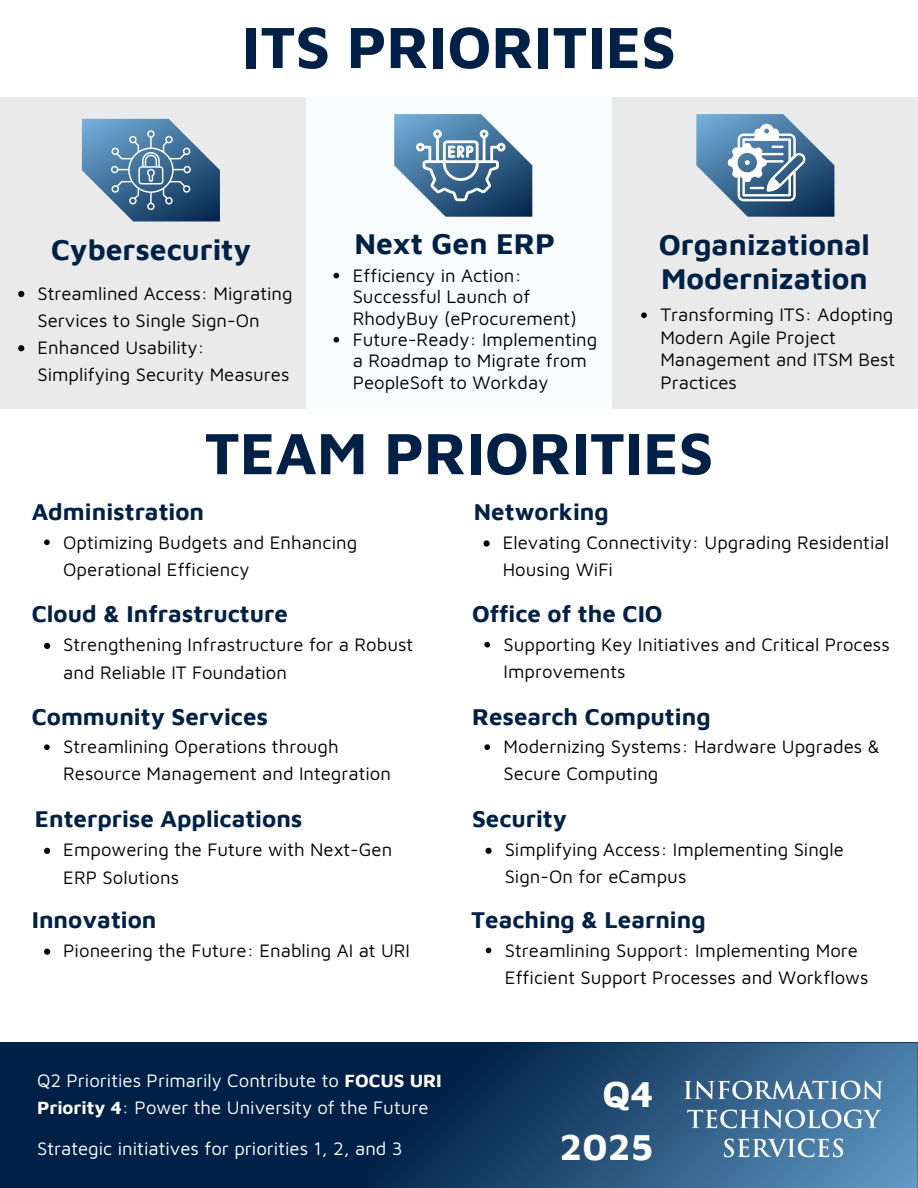
<style>
.page{position:relative;width:918px;height:1188px;background:#fff}
.page>*{position:absolute;margin:0;border:0;box-sizing:border-box;transform-origin:0 0}
.t1{font:700 60px "Maven Pro";color:#002147}
.t2{font:700 37.8px/52.8px "Maven Pro";color:#fff;text-align:right}
.t3{font:700 30px/33.8px "Maven Pro";color:#002147}
.t4{font:700 24px "Maven Pro";color:#002147}
.t5{font:18.6px/27.2px "Maven Pro";color:#000}
.t6{font:18.6px/27px "Maven Pro";color:#fff}
.s1{font-weight:700}
</style>
<div class="page">
<div style="left:0;top:1043px;width:918px;height:145px;background:#002147"></div>
<svg style="left:393px;top:1043px;width:525px;height:145px"></svg>
<img style="left:669px;top:1071px;width:224px;height:92px">
<div style="left:0;top:97px;width:306px;height:312px;background:#eaeaeb"></div>
<div style="left:306px;top:97px;width:306px;height:312px;background:#f9fcfd"></div>
<div style="left:612px;top:97px;width:306px;height:312px;background:#eaeaeb"></div>
<svg style="left:18px;top:291px;width:6px;height:6px"></svg>
<svg style="left:18px;top:345px;width:6px;height:6px"></svg>
<svg style="left:82px;top:119px;width:138px;height:102px"></svg>
<svg style="left:333px;top:273px;width:6px;height:5px"></svg>
<svg style="left:333px;top:337px;width:6px;height:6px"></svg>
<svg style="left:394px;top:114px;width:138px;height:102px"></svg>
<svg style="left:641px;top:312px;width:6px;height:6px"></svg>
<svg style="left:696px;top:114px;width:138px;height:102px"></svg>
<svg style="left:44px;top:848px;width:6px;height:6px"></svg>
<svg style="left:44px;top:643px;width:6px;height:6px"></svg>
<svg style="left:44px;top:744px;width:6px;height:6px"></svg>
<svg style="left:44px;top:540px;width:6px;height:5px"></svg>
<svg style="left:484px;top:540px;width:6px;height:7px"></svg>
<svg style="left:484px;top:744px;width:6px;height:6px"></svg>
<svg style="left:485px;top:848px;width:7px;height:6px"></svg>
<svg style="left:44px;top:949px;width:6px;height:6px"></svg>
<svg style="left:486px;top:948px;width:5px;height:5px"></svg>
<svg style="left:484px;top:642px;width:6px;height:5px"></svg>
<h3 class="t1" style="left:242px;top:10px;width:435px">ITS PRIORITIES</h3>
<p class="t3" style="left:51px;top:232px;width:202px">Cybersecurity</p>
<h1 class="t5" style="left:37px;top:279px;width:257px">Streamlined Access: Migrating<br>Services to Single Sign-On</h1>
<p class="t5" style="left:37px;top:333px;width:254px">Enhanced Usability:<br>Simplifying Security Measures</p>
<p class="t3" style="left:354px;top:226px;width:202px">Next Gen ERP</p>
<h3 class="t5" style="left:353px;top:264px;width:226px;line-height:21.3px">Efficiency in Action:<br>Successful Launch of<br>RhodyBuy (eProcurement)</h3>
<p class="t5" style="left:353px;top:328px;width:246px;line-height:21.3px">Future-Ready: Implementing a Roadmap to Migrate from<br>PeopleSoft to Workday</p>
<p class="t3" style="left:659px;top:227px;width:213px">Organizational<br>Modernization</p>
<p class="t5" style="left:660px;top:303px;width:237px;line-height:22.5px">Transforming ITS: Adopting<br>Modern Agile Project<br>Management and ITSM Best<br>Practices</p>
<h4 class="t1" style="left:205px;top:416px;width:510px">TEAM PRIORITIES</h4>
<p class="t4" style="left:32px;top:497px;width:174px">Administration</p>
<p class="t4" style="left:474px;top:497px;width:136px">Networking</p>
<h4 class="t5" style="left:63px;top:528px;width:295px">Optimizing Budgets and Enhancing<br>Operational Efficiency</h4>
<h4 class="t5" style="left:503px;top:528px;width:388px">Elevating Connectivity: Upgrading Residential<br>Housing WiFi</h4>
<h3 class="t4" style="left:32px;top:599px;width:258px">Cloud &amp; Infrastructure</h3>
<p class="t4" style="left:472px;top:599px;width:192px">Office of the CIO</p>
<p class="t5" style="left:63px;top:631px;width:352px">Strengthening Infrastructure for a Robust and Reliable IT Foundation</p>
<h4 class="t5" style="left:504px;top:630px;width:388px">Supporting Key Initiatives and Critical Process<br>Improvements</h4>
<h1 class="t4" style="left:32px;top:702px;width:238px">Community Services</h1>
<p class="t4" style="left:472px;top:702px;width:240px">Research Computing</p>
<p class="t5" style="left:63px;top:733px;width:329px">Streamlining Operations through<br>Resource Management and Integration</p>
<h4 class="t5" style="left:504px;top:733px;width:378px">Modernizing Systems: Hardware Upgrades &amp;<br>Secure Computing</h4>
<p class="t4" style="left:35px;top:804px;width:269px">Enterprise Applications</p>
<p class="t4" style="left:472px;top:804px;width:97px">Security</p>
<p class="t5" style="left:63px;top:836px;width:331px">Empowering the Future with Next-Gen<br>ERP Solutions</p>
<h4 class="t5" style="left:505px;top:836px;width:341px">Simplifying Access: Implementing Single<br>Sign-On for eCampus</h4>
<p class="t4" style="left:32px;top:905px;width:126px">Innovation</p>
<p class="t4" style="left:471px;top:905px;width:236px">Teaching &amp; Learning</p>
<h4 class="t5" style="left:63px;top:937px;width:348px">Pioneering the Future: Enabling AI at URI</h4>
<h4 class="t5" style="left:505px;top:936px;width:365px">Streamlining Support: Implementing More<br>Efficient Support Processes and Workflows</h4>
<p class="t6" style="left:37px;top:1066px;width:406px">Q2 Priorities Primarily Contribute to <span class="s1">FOCUS URI<br>Priority 4</span>: Power the University of the Future</p>
<h4 class="t6" style="left:37px;top:1135px;width:367px">Strategic initiatives for priorities 1, 2, and 3</h4>
<p class="t2" style="left:560px;top:1067px;width:95px">Q4<br>2025</p>
</div>
